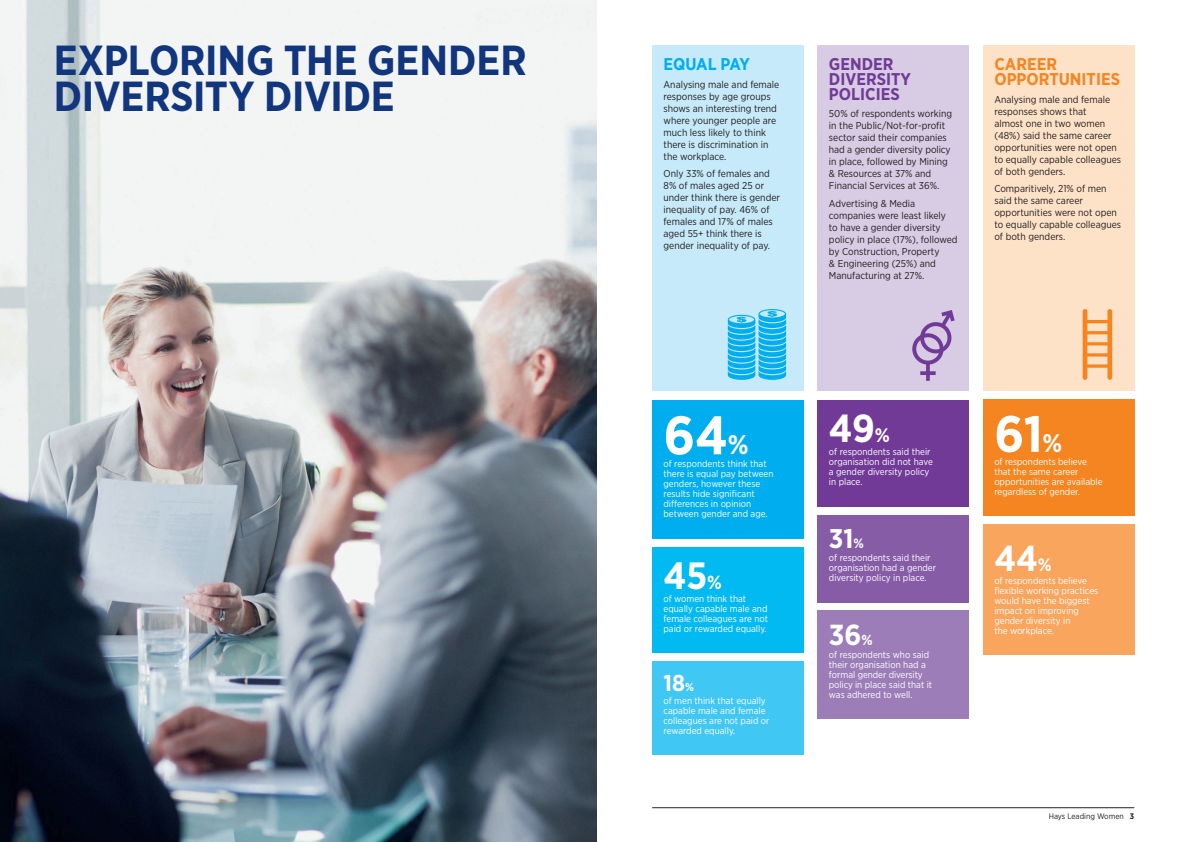
<style>
.page{position:relative;width:1191px;height:842px;background:#fff}
.page>*{position:absolute;margin:0;border:0;box-sizing:border-box;transform-origin:0 0}
.Mini_Figures{font:700 54px "Gotham Narrow";color:#fff}
.Mini_Figures-2{font:700 51px "Gotham Narrow";color:#fff}
.Page_Headline{font:700 42px/36.3px "Gotham Narrow";letter-spacing:-.005em;color:#11367e}
.Mini_Figures-3{font:700 39px "Gotham Narrow";color:#fff}
.Mini_Figures-4{font:700 38px "Gotham Narrow";color:#fff}
.Mini_Figures-5{font:700 36px "Gotham Narrow";color:#fff}
.Mini_Figures-6{font:700 29px "Gotham Narrow";color:#fff}
.Mini_Figures-7{font:700 27px "Gotham Narrow";color:#fff}
.Mini_Figures-8{font:700 23px "Gotham Narrow";color:#fff}
.Subhead_in_caps_17pt{font:700 17px/14.7px "Gotham Narrow";color:#713a97}
.Subhead_in_caps_17pt-2{font:700 17px/14.7px "Gotham Narrow";color:#f58520}
.Subhead_in_caps_17pt-3{font:700 17px "Gotham Narrow";letter-spacing:-.01em;color:#00aeef}
.Bodycopy{font:10px/12px "Gotham Narrow";color:#231f20}
.Mini_Figures_Descrip{font:9.5px/10px "Gotham Narrow";color:#fff}
.t1{font:8px "Gotham Narrow";color:#231f20}
.s1{font-size:27px}
.s2{font-size:19px}
.s3{font-size:11.5px}
.s4{font-size:19.5px}
.s5{font-size:13.5px}
.s6{font-size:14.5px}
.s7{font-size:25.5px}
.s8{font-size:18px}
.s9{font-weight:700}
</style>
<div class="page">
<hr style="left:652px;top:807px;width:482px;height:1px;background:#231f20">
<img style="left:0;top:0;width:596px;height:842px">
<div style="left:983px;top:525px;width:151px;height:130px;background:#f9a55d"></div>
<div style="left:983px;top:400px;width:151px;height:116px;background:#f58520"></div>
<div style="left:983px;top:45px;width:151px;height:346px;background:#fee2c8"></div>
<div style="left:652px;top:661px;width:151px;height:94px;background:#40c7f4"></div>
<div style="left:652px;top:547px;width:151px;height:106px;background:#00baf1"></div>
<div style="left:652px;top:400px;width:151px;height:138px;background:#00aeef"></div>
<div style="left:652px;top:45px;width:151px;height:346px;background:#c6eafa"></div>
<div style="left:817px;top:400px;width:152px;height:106px;background:#713a97"></div>
<div style="left:817px;top:45px;width:152px;height:346px;background:#d7cce4"></div>
<svg style="left:728px;top:309px;width:58px;height:71px"></svg>
<svg style="left:1082px;top:309px;width:30px;height:71px"></svg>
<svg style="left:912px;top:310px;width:42px;height:71px"></svg>
<div style="left:817px;top:611px;width:152px;height:108px;background:#9c7db8"></div>
<div style="left:817px;top:515px;width:152px;height:87px;background:#865ca7"></div>
<p class="Page_Headline" style="left:54px;top:41px;width:474px">EXPLORING THE GENDER<br>DIVERSITY DIVIDE</p>
<p class="Subhead_in_caps_17pt-3" style="left:663px;top:53px;width:88px">EQUAL PAY</p>
<p class="Bodycopy" style="left:663px;top:78px;width:117px">Analysing male and female responses by age groups shows an interesting trend where younger people are much less likely to think there is discrimination in the workplace.</p>
<p class="Bodycopy" style="left:663px;top:168px;width:118px">Only 33% of females and<br>8% of males aged 25 or under think there is gender inequality of pay. 46% of females and 17% of males aged 55+ think there is gender inequality of pay.</p>
<p class="Subhead_in_caps_17pt" style="left:829px;top:57px;width:83px">GENDER<br>DIVERSITY<br>POLICIES</p>
<p class="Bodycopy" style="left:829px;top:108px;width:125px">50% of respondents working in the Public/Not-for-profit sector said their companies had a gender diversity policy in place, followed by Mining &amp; Resources at 37% and<br>Financial Services at 36%.</p>
<p class="Bodycopy" style="left:829px;top:197px;width:130px">Advertising &amp; Media companies were least likely<br>to have a gender diversity policy in place (17%), followed by Construction, Property<br>&amp; Engineering (25%) and<br>Manufacturing at 27%.</p>
<p class="Subhead_in_caps_17pt-2" style="left:994px;top:57px;width:127px">CAREER<br>OPPORTUNITIES</p>
<p class="Bodycopy" style="left:994px;top:93px;width:128px">Analysing male and female responses shows that<br>almost one in two women (48%) said the same career opportunities were not open to equally capable colleagues of both genders.</p>
<p class="Bodycopy" style="left:994px;top:182px;width:128px">Comparitively, 21% of men said the same career opportunities were not open to equally capable colleagues of both genders.</p>
<p class="Mini_Figures" style="left:663px;top:401px;width:87px">64<span class="s1">%</span></p>
<p class="Mini_Figures_Descrip" style="left:663px;top:459px;width:111px">of respondents think that there is equal pay between genders, however these results hide significant differences in opinion between gender and age.</p>
<p class="Mini_Figures-4" style="left:663px;top:551px;width:60px">45<span class="s2">%</span></p>
<p class="Mini_Figures_Descrip" style="left:663px;top:593px;width:106px">of women think that equally capable male and female colleagues are not paid or rewarded equally.</p>
<p class="Mini_Figures-8" style="left:663px;top:668px;width:32px">18<span class="s3">%</span></p>
<p class="Mini_Figures_Descrip" style="left:663px;top:695px;width:107px">of men think that equally capable male and female colleagues are not paid or rewarded equally.</p>
<p class="Mini_Figures-3" style="left:829px;top:403px;width:63px">49<span class="s4">%</span></p>
<p class="Mini_Figures_Descrip" style="left:829px;top:447px;width:105px">of respondents said their organisation did not have a gender diversity policy in place.</p>
<p class="Mini_Figures-7" style="left:829px;top:521px;width:37px">31<span class="s5">%</span></p>
<p class="Mini_Figures_Descrip" style="left:829px;top:552px;width:109px">of respondents said their organisation had a gender diversity policy in place.</p>
<p class="Mini_Figures-6" style="left:829px;top:616px;width:45px">36<span class="s6">%</span></p>
<p class="Mini_Figures_Descrip" style="left:829px;top:649px;width:105px">of respondents who said their organisation had a formal gender diversity policy in place said that it was adhered to well.</p>
<p class="Mini_Figures-2" style="left:994px;top:401px;width:69px">61<span class="s7">%</span></p>
<p class="Mini_Figures_Descrip" style="left:994px;top:456px;width:110px">of respondents believe that the same career opportunities are available regardless of gender.</p>
<p class="Mini_Figures-5" style="left:994px;top:535px;width:59px">44<span class="s8">%</span></p>
<p class="Mini_Figures_Descrip" style="left:994px;top:575px;width:105px">of respondents believe flexible working practices would have the biggest impact on improving gender diversity in<br>the workplace.</p>
<p class="t1" style="left:1048px;top:811px;width:87px">Hays Leading Women <span class="s9">3</span></p>
</div>
